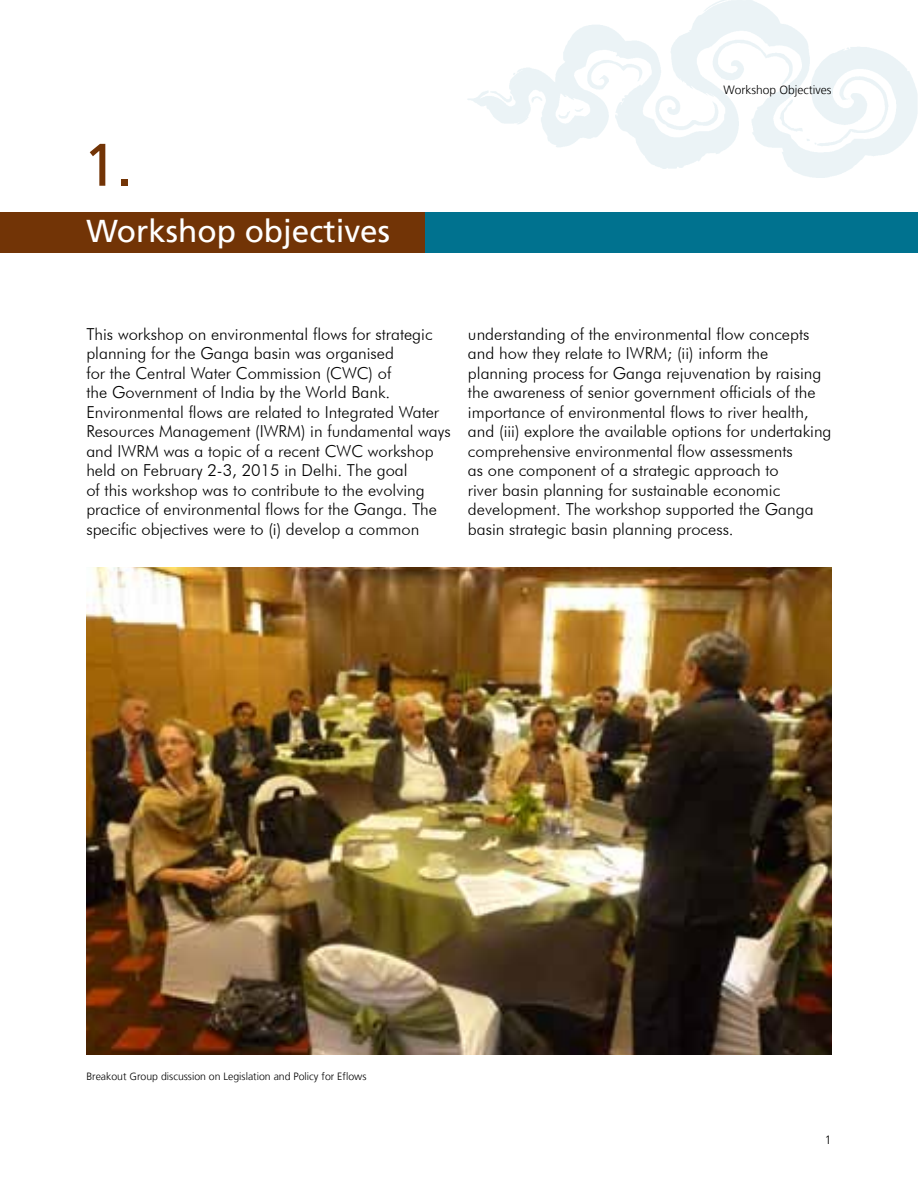
<style>
.page{position:relative;width:918px;height:1188px;background:#fff}
.page>*{position:absolute;margin:0;border:0;box-sizing:border-box;transform-origin:0 0}
.t1{font:60px "Frutiger LT";color:#723406}
.t2{font:31.5px "Frutiger LT";color:#fff}
.t3{font:300 16.5px/19.5px "Futura BT";color:#000}
.t4{font:300 12px "Frutiger LT";color:#000}
.t5{font:300 10.5px "Frutiger LT";color:#000}
</style>
<div class="page">
<img style="left:86px;top:567px;width:746px;height:487px">
<div style="left:1px;top:212px;width:834px;height:41px;background:#723406"></div>
<div style="left:426px;top:212px;width:492px;height:41px;background:#00728f"></div>
<h1 class="t1" style="left:83px;top:130px;width:52px">1.</h1>
<h2 class="t2" style="left:86px;top:213px;width:305px">Workshop objectives</h2>
<p class="t4" style="left:724px;top:83px;width:109px">Workshop Objectives</p>
<p class="t3" style="left:86px;top:324px;width:366px">This workshop on environmental flows for strategic planning for the Ganga basin was organised<br>for the Central Water Commission (CWC) of<br>the Government of India by the World Bank.<br>Environmental flows are related to Integrated Water Resources Management (IWRM) in fundamental ways and IWRM was a topic of a recent CWC workshop held on February 2-3, 2015 in Delhi. The goal<br>of this workshop was to contribute to the evolving practice of environmental flows for the Ganga. The specific objectives were to (i) develop a common</p>
<p class="t3" style="left:468px;top:324px;width:365px">understanding of the environmental flow concepts and how they relate to IWRM; (ii) inform the planning process for Ganga rejuvenation by raising the awareness of senior government officials of the importance of environmental flows to river health, and (iii) explore the available options for undertaking comprehensive environmental flow assessments<br>as one component of a strategic approach to<br>river basin planning for sustainable economic development. The workshop supported the Ganga basin strategic basin planning process.</p>
<p class="t5" style="left:86px;top:1071px;width:282px">Breakout Group discussion on Legislation and Policy for Eflows</p>
<p class="t4" style="left:825px;top:1133px;width:8px">1</p>
</div>
